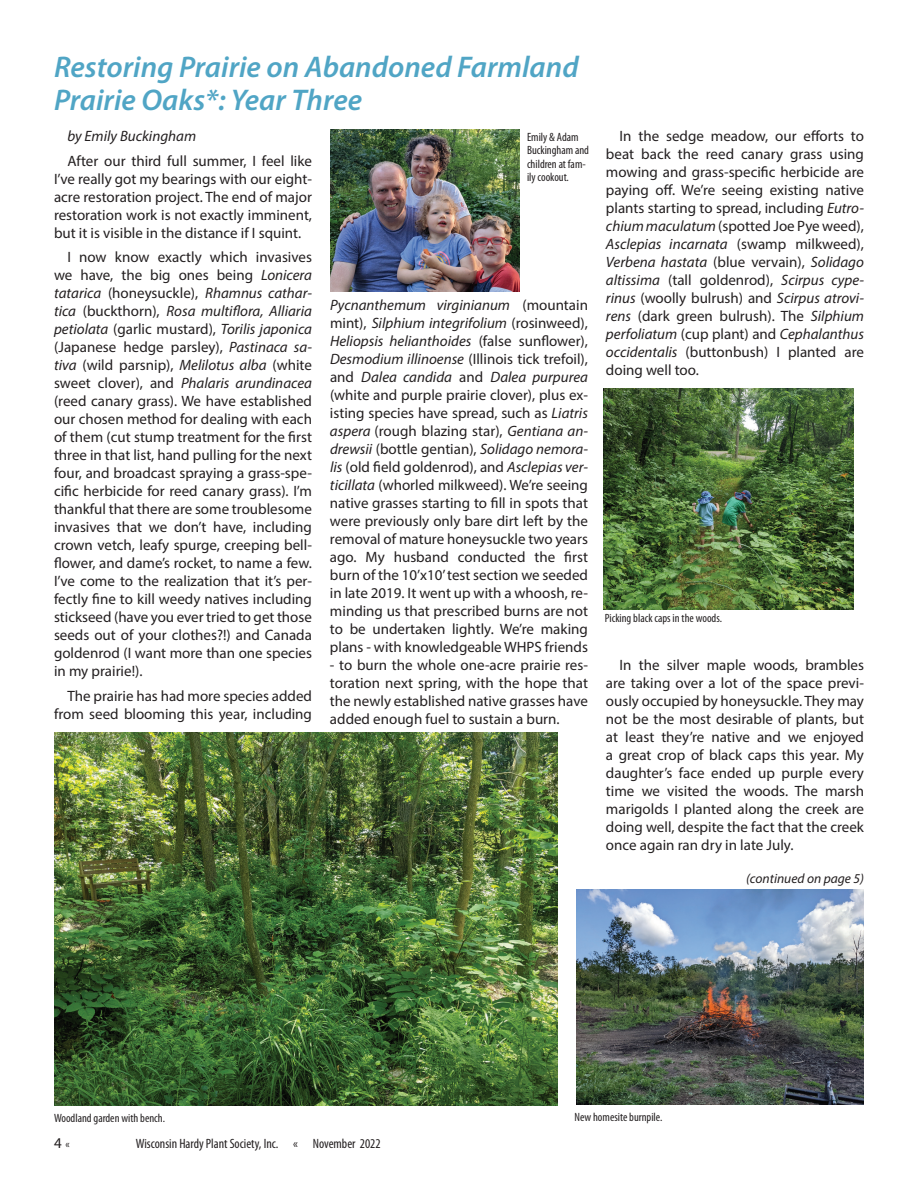
<style>
.page{position:relative;width:918px;height:1188px;background:#fff}
.page>*{position:absolute;margin:0;border:0;box-sizing:border-box;transform-origin:0 0}
.t1{font:italic 600 30px/33px "Myriad Pro";color:#50a5c5}
.t2{font:15px/18px "Myriad Pro";color:#231f20;text-align:justify}
.t3{font:italic 15px "Myriad Pro";color:#231f20}
.t4{font:condensed 13.5px "Myriad Pro";color:#231f20}
.t5{font:italic 13.5px "Myriad Pro";color:#231f20}
.t6{font:condensed 12px/13.5px "Myriad Pro";color:#231f20}
.s1{font-style:italic}
.s2{font-stretch:condensed;font-size:12px}
</style>
<div class="page">
<img style="left:577px;top:889px;width:287px;height:216px">
<img style="left:54px;top:732px;width:504px;height:374px">
<img style="left:330px;top:130px;width:190px;height:161px">
<img style="left:604px;top:389px;width:249px;height:220px">
<h1 class="t1" style="left:54px;top:49px;width:526px">Restoring Prairie on Abandoned Farmland<br>Prairie Oaks*: Year Three</h1>
<p class="t3" style="left:68px;top:127px;width:130px">by Emily Buckingham</p>
<p class="t2" style="left:54px;top:151px;width:260px;text-indent:14px">After our third full summer, I feel like I’ve really got my bearings with our eight&shy;acre restoration project. The end of major restoration work is not exactly imminent, but it is visible in the distance if I squint.</p>
<p class="t2" style="left:54px;top:248px;width:260px;text-indent:14px">I now know exactly which invasives we have, the big ones being <span class="s1">Lonicera tatarica</span> (honeysuckle), <span class="s1">Rhamnus cathar&shy;tica</span> (buckthorn), <span class="s1">Rosa multiflora, Alliaria petiolata</span> (garlic mustard), <span class="s1">Torilis japonica </span>(Japanese hedge parsley), <span class="s1">Pastinaca sa&shy;tiva</span> (wild parsnip), <span class="s1">Melilotus alba</span> (white sweet clover), and <span class="s1">Phalaris arundinacea </span>(reed canary grass). We have established our chosen method for dealing with each of them (cut stump treatment for the first three in that list, hand pulling for the next four, and broadcast spraying a grass-spe&shy;cific herbicide for reed canary grass). I’m thankful that there are some troublesome invasives that we don’t have, including crown vetch, leafy spurge, creeping bell&shy;flower, and dame’s rocket, to name a few.<br>I’ve come to the realization that it’s per&shy;fectly fine to kill weedy natives including stickseed (have you ever tried to get those seeds out of your clothes?!) and Canada goldenrod (I want more than one species in my prairie!).</p>
<p class="t2" style="left:54px;top:687px;width:260px;text-align:right">The prairie has had more species added from seed blooming this year, including</p>
<p class="t6" style="left:527px;top:130px;width:64px">Emily &amp; Adam<br>Buckingham and children at fam&shy;ily cookout.</p>
<p class="t2" style="left:330px;top:296px;width:260px"><span class="s1">Pycnanthemum virginianum</span> (mountain mint), <span class="s1">Silphium integrifolium</span> (rosinweed), <span class="s1">Heliopsis helianthoides</span> (false sunflower), <span class="s1">Desmodium illinoense</span> (Illinois tick trefoil), and <span class="s1">Dalea candida</span> and <span class="s1">Dalea purpurea </span>(white and purple prairie clover), plus ex&shy;isting species have spread, such as <span class="s1">Liatris aspera</span> (rough blazing star), <span class="s1">Gentiana an&shy;drewsii</span> (bottle gentian), <span class="s1">Solidago nemora&shy;lis</span> (old field goldenrod), and <span class="s1">Asclepias ver&shy;ticillata</span> (whorled milkweed). We’re seeing native grasses starting to fill in spots that were previously only bare dirt left by the removal of mature honeysuckle two years ago. My husband conducted the first burn of the 10’x10’ test section we seeded in late 2019. It went up with a whoosh, re&shy;minding us that prescribed burns are not to be undertaken lightly. We’re making plans - with knowledgeable WHPS friends</p>
<p class="t2" style="left:330px;top:656px;width:260px">- to burn the whole one-acre prairie res&shy;toration next spring, with the hope that the newly established native grasses have added enough fuel to sustain a burn.</p>
<p class="t2" style="left:606px;top:127px;width:260px;text-indent:14px">In the sedge meadow, our efforts to beat back the reed canary grass using mowing and grass-specific herbicide are paying off. We’re seeing existing native plants starting to spread, including <span class="s1">Eutro&shy;chium maculatum</span> (spotted Joe Pye weed), <span class="s1">Asclepias incarnata</span> (swamp milkweed), <span class="s1">Verbena hastata</span> (blue vervain), <span class="s1">Solidago altissima</span> (tall goldenrod), <span class="s1">Scirpus cype&shy;rinus</span> (woolly bulrush) and <span class="s1">Scirpus atrovi&shy;rens</span> (dark green bulrush). The <span class="s1">Silphium perfoliatum</span> (cup plant) and <span class="s1">Cephalanthus occidentalis</span> (buttonbush) I planted are doing well too.</p>
<p class="t6" style="left:605px;top:612px;width:119px">Picking black caps in the woods.</p>
<p class="t2" style="left:606px;top:655px;width:260px;text-indent:14px">In the silver maple woods, brambles are taking over a lot of the space previ&shy;ously occupied by honeysuckle. They may not be the most desirable of plants, but at least they’re native and we enjoyed a great crop of black caps this year. My daughter’s face ended up purple every time we visited the woods. The marsh marigolds I planted along the creek are doing well, despite the fact that the creek once again ran dry in late July.</p>
<p class="t5" style="left:746px;top:870px;width:119px">(continued on page 5)</p>
<p class="t6" style="left:54px;top:1111px;width:113px">Woodland garden with bench.</p>
<p class="t6" style="left:575px;top:1111px;width:89px">New homesite burnpile.</p>
<p class="t2" style="left:54px;top:1134px;width:17px">4 <span class="s2">«</span></p>
<p class="t4" style="left:136px;top:1136px;width:246px">Wisconsin Hardy Plant Society, Inc. « November 2022</p>
</div>
